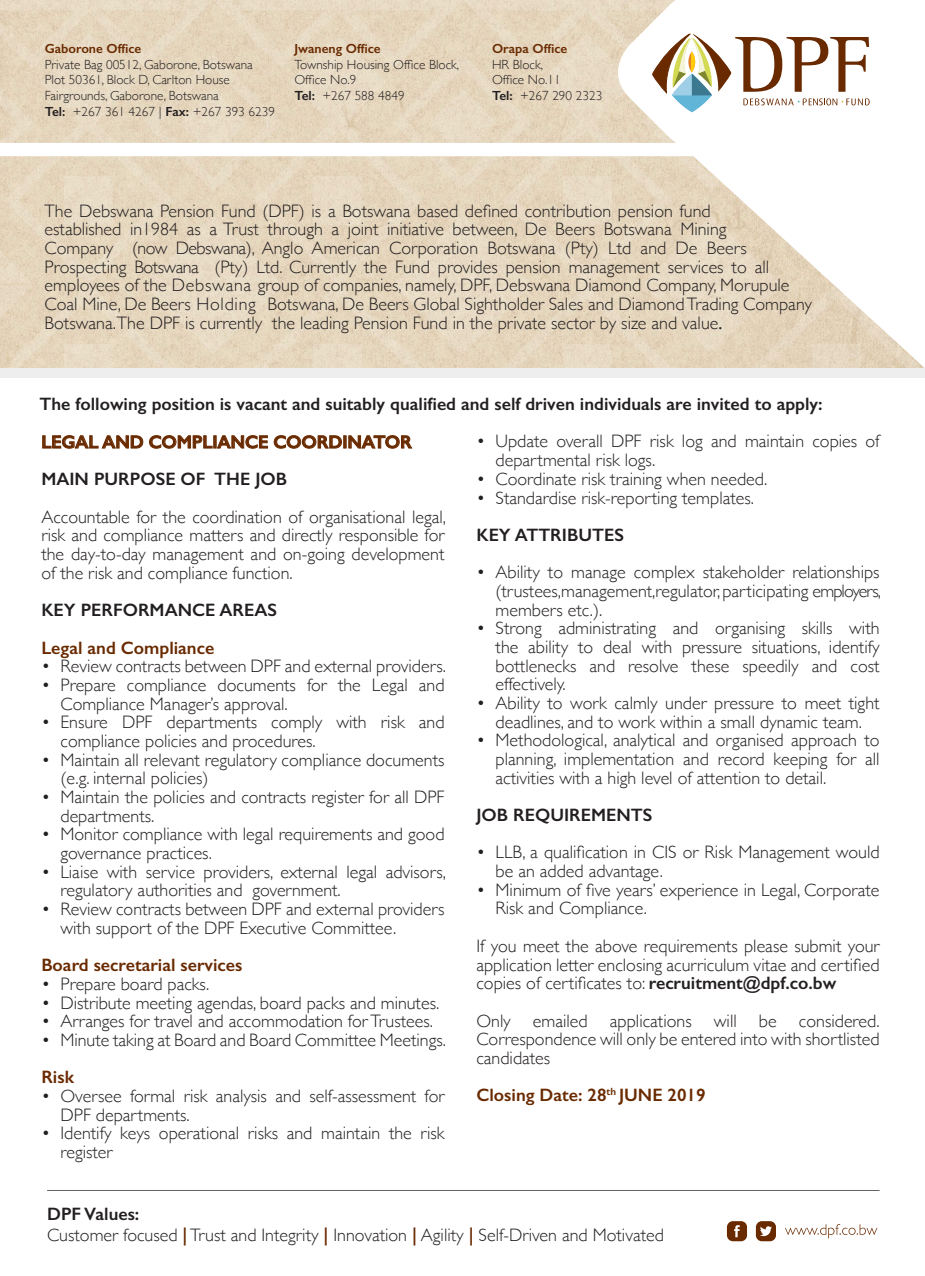
<style>
.page{position:relative;width:925px;height:1276px;background:#fff}
.page>*{position:absolute;margin:0;border:0;box-sizing:border-box;transform-origin:0 0}
.t1{font:300 18px/18.7px "Gill Sans";color:#231f20}
.t2{font:600 18px "Gill Sans";color:#231f20}
.t3{font:600 18px "Gill Sans";color:#692a00}
.t4{font:300 13.28px "Gill Sans";color:#231f20}
.t5{font:600 13.28px "Gill Sans";color:#692a00}
.s1{font-weight:600}
.s2{font-weight:400}
.s3{font-weight:600;color:#692a00}
</style>
<div class="page">
<svg style="left:0;top:0;width:925px;height:368px"></svg>
<div style="left:0;top:368px;width:925px;height:10px;background:#eeeeef"></div>
<hr style="left:47px;top:1190px;width:832px;height:1px;background:#636466">
<svg style="left:785px;top:1224px;width:92px;height:14px"></svg>
<svg style="left:727px;top:1221px;width:20px;height:20px"></svg>
<svg style="left:756px;top:1221px;width:20px;height:20px"></svg>
<svg style="left:42px;top:435px;width:101px;height:14px"></svg>
<svg style="left:149px;top:435px;width:119px;height:14px"></svg>
<svg style="left:274px;top:435px;width:139px;height:14px"></svg>
<p class="t5" style="left:45px;top:40px;width:98px">Gaborone Office</p>
<p class="t4" style="left:45px;top:54px;width:210px">Private Bag 00512, Gaborone, Botswana</p>
<p class="t4" style="left:45px;top:70px;width:187px">Plot 50361, Block D, Carlton House</p>
<p class="t4" style="left:45px;top:85px;width:176px">Fairgrounds, Gaborone, Botswana</p>
<p class="t4" style="left:45px;top:101px;width:232px"><span class="s1">Tel:</span> +267 361 4267 | <span class="s1">Fax:</span> +267 393 6239</p>
<p class="t5" style="left:294px;top:40px;width:88px">Jwaneng Office</p>
<p class="t4" style="left:294px;top:54px;width:166px">Township Housing Office Block,</p>
<p class="t4" style="left:294px;top:70px;width:63px">Office No.9</p>
<p class="t4" style="left:294px;top:85px;width:112px"><span class="s1">Tel:</span> +267 588 4849</p>
<p class="t5" style="left:492px;top:40px;width:77px">Orapa Office</p>
<p class="t4" style="left:492px;top:54px;width:52px">HR Block,</p>
<p class="t4" style="left:492px;top:70px;width:70px">Office No.11</p>
<p class="t4" style="left:492px;top:85px;width:112px"><span class="s1">Tel:</span> +267 290 2323</p>
<p class="t1" style="left:45px;top:200px;width:769px">The Debswana Pension Fund (DPF) is a Botswana based defined contribution pension fund<br>established in1984 as a Trust through a joint initiative between, De Beers Botswana Mining<br>Company (now Debswana), Anglo American Corporation Botswana (Pty) Ltd and De Beers Prospecting Botswana (Pty) Ltd. Currently the Fund provides pension management services to all employees of the Debswana group of companies, namely, DPF, Debswana Diamond Company, Morupule Coal Mine, De Beers Holding Botswana, De Beers Global Sightholder Sales and Diamond Trading Company Botswana.The DPF is currently the leading Pension Fund in the private sector by size and value<span class="s2">.</span></p>
<p class="t2" style="left:40px;top:393px;width:784px">The following position is vacant and suitably qualified and self driven individuals are invited to apply:</p>
<p class="t3" style="left:41px;top:431px;width:372px">LEGAL AND COMPLIANCE COORDINATOR</p>
<p class="t2" style="left:41px;top:468px;width:247px">MAIN PURPOSE OF THE JOB</p>
<p class="t1" style="left:41px;top:507px;width:406px;text-align:justify">Accountable for the coordination of organisational legal, risk and compliance matters and directly responsible for the day-to-day management and on-going development of the risk and compliance function.</p>
<p class="t2" style="left:41px;top:599px;width:237px">KEY PERFORMANCE AREAS</p>
<p class="t3" style="left:41px;top:636px;width:174px">Legal and Compliance</p>
<p class="t1" style="left:41px;top:656px;width:406px">• Review contracts between DPF and external providers.</p>
<p class="t1" style="left:60px;top:675px;width:385px;text-indent:-19px">• Prepare compliance documents for the Legal and<br>Compliance Manager’s approval.</p>
<p class="t1" style="left:60px;top:712px;width:385px;text-indent:-19px">• Ensure DPF departments comply with risk and compliance policies and procedures.</p>
<p class="t1" style="left:60px;top:749px;width:385px;text-indent:-19px">• Maintain all relevant regulatory compliance documents (e.g. internal policies)</p>
<p class="t1" style="left:60px;top:787px;width:385px;text-indent:-19px">• Maintain the policies and contracts register for all DPF departments.</p>
<p class="t1" style="left:60px;top:824px;width:385px;text-indent:-19px">• Monitor compliance with legal requirements and good governance practices.</p>
<p class="t1" style="left:60px;top:861px;width:387px;text-indent:-19px">• Liaise with service providers, external legal advisors, regulatory authorities and government.</p>
<p class="t1" style="left:60px;top:899px;width:385px;text-indent:-19px">• Review contracts between DPF and external providers with support of the DPF Executive Committee.</p>
<p class="t3" style="left:41px;top:954px;width:203px">Board secretarial services</p>
<p class="t1" style="left:41px;top:973px;width:169px">• Prepare board packs.</p>
<p class="t1" style="left:41px;top:992px;width:399px">• Distribute meeting agendas, board packs and minutes.</p>
<p class="t1" style="left:41px;top:1011px;width:393px">• Arranges for travel and accommodation for Trustees.</p>
<p class="t1" style="left:41px;top:1029px;width:406px">• Minute taking at Board and Board Committee Meetings.</p>
<p class="t3" style="left:41px;top:1066px;width:34px">Risk</p>
<p class="t1" style="left:60px;top:1086px;width:385px;text-indent:-19px">• Oversee formal risk analysis and self-assessment for<br>DPF departments.</p>
<p class="t1" style="left:60px;top:1123px;width:385px;text-indent:-19px">• Identify keys operational risks and maintain the risk register</p>
<p class="t1" style="left:495px;top:431px;width:385px;text-indent:-19px">• Update overall DPF risk log and maintain copies of departmental risk logs.</p>
<p class="t1" style="left:476px;top:469px;width:292px">• Coordinate risk training when needed.</p>
<p class="t1" style="left:476px;top:487px;width:279px">• Standardise risk-reporting templates.</p>
<p class="t2" style="left:476px;top:524px;width:149px">KEY ATTRIBUTES</p>
<p class="t1" style="left:495px;top:562px;width:387px;text-align:justify;text-indent:-19px">• Ability to manage complex stakeholder relationships (trustees,management,regulator, participating employers, members etc.).</p>
<p class="t1" style="left:495px;top:618px;width:385px;text-align:justify;text-indent:-19px">• Strong administrating and organising skills with the ability to deal with pressure situations, identify bottlenecks and resolve these speedily and cost effectively.</p>
<p class="t1" style="left:476px;top:693px;width:405px;text-align:center">• Ability to work calmly under pressure to meet tight deadlines, and to work within a small dynamic team.</p>
<p class="t1" style="left:495px;top:730px;width:385px;text-align:justify;text-indent:-19px">• Methodological, analytical and organised approach to planning, implementation and record keeping for all activities with a high level of attention to detail.</p>
<p class="t2" style="left:476px;top:804px;width:177px">JOB REQUIREMENTS</p>
<p class="t1" style="left:495px;top:842px;width:385px;text-indent:-19px">• LLB, a qualification in CIS or Risk Management would be an added advantage.</p>
<p class="t1" style="left:495px;top:879px;width:385px;text-indent:-19px">• Minimum of five years’ experience in Legal, Corporate<br>Risk and Compliance.</p>
<p class="t1" style="left:476px;top:935px;width:405px;text-align:justify">If you meet the above requirements please submit your application letter enclosing acurriculum vitae and certified copies of certificates to: <span class="s1">recruitment@dpf.co.bw</span></p>
<p class="t1" style="left:476px;top:1010px;width:405px;text-align:justify">Only emailed applications will be considered.<br>Correspondence will only be entered into with shortlisted candidates</p>
<p class="t3" style="left:476px;top:1084px;width:231px">Closing Date: 28<sup>th</sup> JUNE 2019</p>
<p class="t2" style="left:47px;top:1202px;width:94px">DPF Values:</p>
<p class="t1" style="left:47px;top:1225px;width:618px">Customer focused <span class="s3">|</span> Trust and Integrity <span class="s3">|</span> Innovation <span class="s3">|</span> Agility <span class="s3">|</span> Self-Driven and Motivated</p>
</div>
